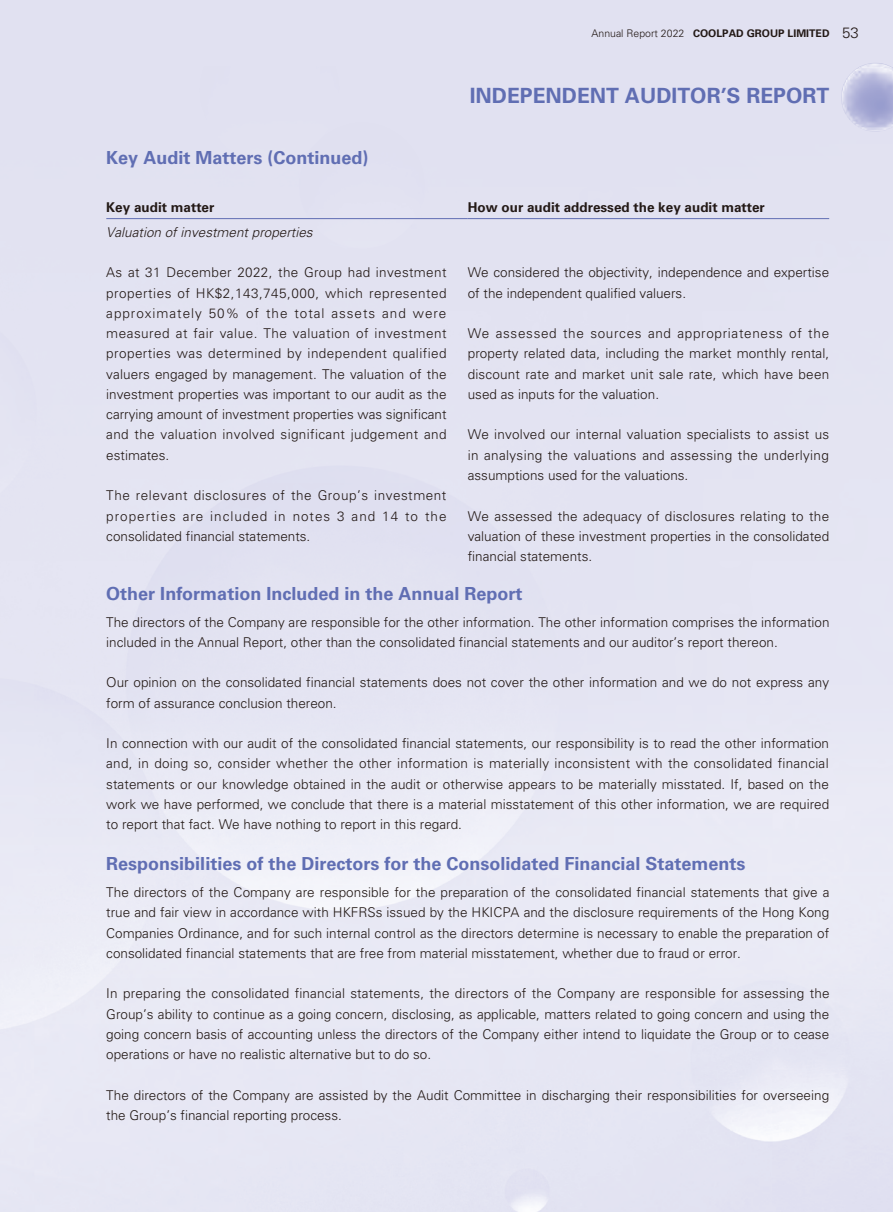
<style>
.page{position:relative;width:893px;height:1212px;background:#e4e4f2}
.page>*{position:absolute;margin:0;border:0;box-sizing:border-box;transform-origin:0 0}
.t1{font:700 21px "Univers LT Std";color:#606eb3}
.t2{font:700 18px "Univers LT Std";color:#606eb3}
.t3{font:300 13.5px/20.2px "Univers LT Std";color:#231916;text-align:justify}
.t4{font:700 13.5px "Univers LT Std";color:#231916}
.t5{font:italic 300 13.5px "Univers LT Std";color:#231916}
.t6{font:700 10.5px "Univers LT Std";color:#231916}
.s1{font-weight:300}
.s2{font-weight:300;font-size:15px}
</style>
<div class="page">
<img style="left:841px;top:63px;width:52px;height:69px">
<hr style="left:106px;top:218px;width:362px;height:1px;background:#606eb3">
<hr style="left:468px;top:218px;width:361px;height:1px;background:#606eb3">
<p class="t6" style="left:591px;top:27px;width:269px"><span class="s1">Annual Report 2022</span> COOLPAD GROUP LIMITED <span class="s2">53</span></p>
<h2 class="t2" style="left:106px;top:147px;width:264px">Key Audit Matters (Continued)</h2>
<h1 class="t1" style="left:470px;top:83px;width:361px">INDEPENDENT AUDITOR’S REPORT</h1>
<p class="t4" style="left:106px;top:200px;width:110px">Key audit matter</p>
<p class="t4" style="left:468px;top:200px;width:299px">How our audit addressed the key audit matter</p>
<p class="t5" style="left:106px;top:224px;width:208px">Valuation of investment properties</p>
<p class="t3" style="left:106px;top:263px;width:342px">As at 31 December 2022, the Group had investment properties of HK$2,143,745,000, which represented approximately 50% of the total assets and were measured at fair value. The valuation of investment properties was determined by independent qualified valuers engaged by management. The valuation of the investment properties was important to our audit as the carrying amount of investment properties was significant and the valuation involved significant judgement and estimates.</p>
<p class="t3" style="left:106px;top:485px;width:342px">The relevant disclosures of the Group’s investment properties are included in notes 3 and 14 to the consolidated financial statements.</p>
<p class="t3" style="left:468px;top:263px;width:363px">We considered the objectivity, independence and expertise of the independent qualified valuers.</p>
<p class="t3" style="left:468px;top:323px;width:363px">We assessed the sources and appropriateness of the property related data, including the market monthly rental, discount rate and market unit sale rate, which have been used as inputs for the valuation.</p>
<p class="t3" style="left:468px;top:425px;width:363px">We involved our internal valuation specialists to assist us in analysing the valuations and assessing the underlying assumptions used for the valuations.</p>
<p class="t3" style="left:468px;top:506px;width:363px">We assessed the adequacy of disclosures relating to the valuation of these investment properties in the consolidated financial statements.</p>
<h2 class="t2" style="left:106px;top:583px;width:418px">Other Information Included in the Annual Report</h2>
<p class="t3" style="left:106px;top:612px;width:725px">The directors of the Company are responsible for the other information. The other information comprises the information included in the Annual Report, other than the consolidated financial statements and our auditor’s report thereon.</p>
<p class="t3" style="left:106px;top:672px;width:724px">Our opinion on the consolidated financial statements does not cover the other information and we do not express any form of assurance conclusion thereon.</p>
<p class="t3" style="left:106px;top:733px;width:724px">In connection with our audit of the consolidated financial statements, our responsibility is to read the other information and, in doing so, consider whether the other information is materially inconsistent with the consolidated financial statements or our knowledge obtained in the audit or otherwise appears to be materially misstated. If, based on the work we have performed, we conclude that there is a material misstatement of this other information, we are required to report that fact. We have nothing to report in this regard.</p>
<h2 class="t2" style="left:106px;top:853px;width:641px">Responsibilities of the Directors for the Consolidated Financial Statements</h2>
<p class="t3" style="left:106px;top:882px;width:725px">The directors of the Company are responsible for the preparation of the consolidated financial statements that give a true and fair view in accordance with HKFRSs issued by the HKICPA and the disclosure requirements of the Hong Kong Companies Ordinance, and for such internal control as the directors determine is necessary to enable the preparation of consolidated financial statements that are free from material misstatement, whether due to fraud or error.</p>
<p class="t3" style="left:106px;top:983px;width:725px">In preparing the consolidated financial statements, the directors of the Company are responsible for assessing the Group’s ability to continue as a going concern, disclosing, as applicable, matters related to going concern and using the going concern basis of accounting unless the directors of the Company either intend to liquidate the Group or to cease operations or have no realistic alternative but to do so.</p>
<p class="t3" style="left:106px;top:1084px;width:724px">The directors of the Company are assisted by the Audit Committee in discharging their responsibilities for overseeing the Group’s financial reporting process.</p>
</div>
